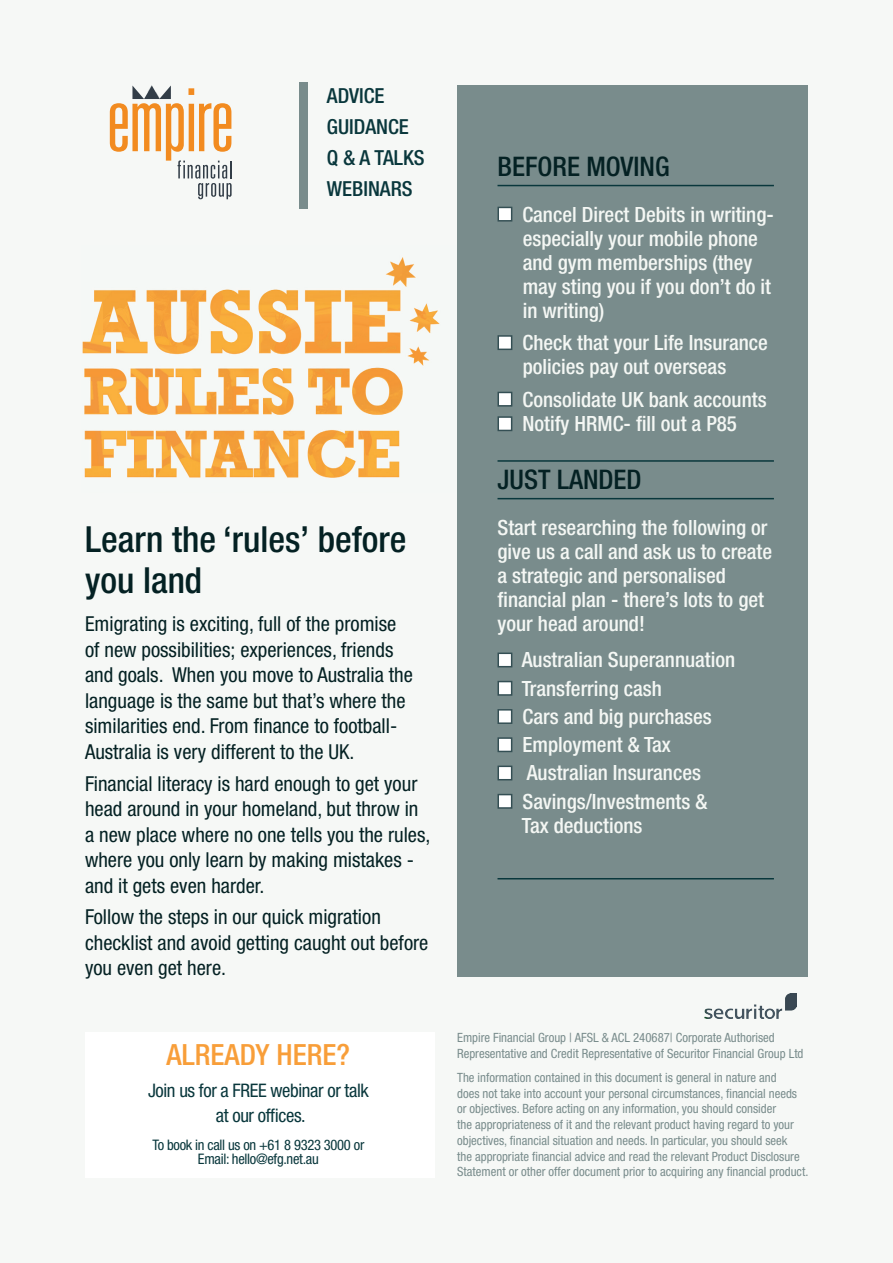
<style>
.page{position:relative;width:893px;height:1263px;background:#f4f7f4}
.page>*{position:absolute;margin:0;border:0;box-sizing:border-box;transform-origin:0 0}
.t1{font:500 condensed 36px/40.5px "Helvetica Neue LT Std";color:#042123}
.t2{font:500 condensed 29.25px "Helvetica Neue LT Std";color:#f89e39}
.subhead{font:500 condensed 27px "Helvetica Neue LT Std";color:#042123}
.t3{font:500 condensed 21px/24px "Helvetica Neue LT Std";color:#f4f7f4}
.t4{font:condensed 20.7px/25.5px "Helvetica Neue LT Std";color:#042123}
.t5{font:500 condensed 20.7px "Helvetica Neue LT Std";color:#09373c}
.t6{font:condensed 18.75px/25.3px "Helvetica Neue LT Std";letter-spacing:-.02em;color:#09373c;text-align:center}
.t7{font:condensed 14.55px/14.7px "Helvetica Neue LT Std";letter-spacing:-.02em;color:#09373c;text-align:center}
.t8{font:condensed 12.75px/15.8px "Helvetica Neue LT Std";color:#798c8c}
</style>
<div class="page">
<div style="left:86px;top:1032px;width:349px;height:145px;background:#fff"></div>
<svg style="left:110px;top:86px;width:122px;height:113px"></svg>
<div style="left:299px;top:82px;width:8px;height:127px;background:#798c8c"></div>
<img style="left:82px;top:257px;width:358px;height:221px">
<div style="left:457px;top:85px;width:351px;height:891px;background:#798c8c"></div>
<hr style="left:497px;top:185px;width:277px;height:1px;background:#09373c">
<hr style="left:497px;top:460px;width:277px;height:2px;background:#09373c">
<hr style="left:497px;top:498px;width:277px;height:1px;background:#09373c">
<hr style="left:497px;top:878px;width:277px;height:1px;background:#09373c">
<div style="left:497px;top:207px;width:15px;height:15px;background:#fff;border:2px solid #344f54"></div>
<div style="left:497px;top:335px;width:15px;height:15px;background:#fff;border:2px solid #344f54"></div>
<div style="left:497px;top:392px;width:15px;height:15px;background:#fff;border:2px solid #344f54"></div>
<div style="left:497px;top:416px;width:15px;height:15px;background:#fff;border:2px solid #344f54"></div>
<div style="left:497px;top:652px;width:15px;height:15px;background:#fff;border:2px solid #344f54"></div>
<div style="left:497px;top:681px;width:15px;height:15px;background:#fff;border:2px solid #344f54"></div>
<div style="left:497px;top:709px;width:15px;height:15px;background:#fff;border:2px solid #344f54"></div>
<div style="left:497px;top:737px;width:15px;height:15px;background:#fff;border:2px solid #344f54"></div>
<div style="left:497px;top:765px;width:15px;height:15px;background:#fff;border:2px solid #344f54"></div>
<div style="left:497px;top:794px;width:15px;height:15px;background:#fff;border:2px solid #344f54"></div>
<img style="left:704px;top:993px;width:92px;height:26px">
<p class="t5" style="left:327px;top:83px;width:59px">ADVICE</p>
<p class="t5" style="left:327px;top:114px;width:83px">GUIDANCE</p>
<p class="t5" style="left:327px;top:145px;width:99px">Q &amp; A TALKS</p>
<p class="t5" style="left:327px;top:176px;width:87px">WEBINARS</p>
<p class="t1" style="left:85px;top:519px;width:323px">Learn the ‘rules’ before you land</p>
<p class="t4" style="left:85px;top:611px;width:329px">Emigrating is exciting, full of the promise of new possibilities; experiences, friends and goals. When you move to Australia the language is the same but that’s where the similarities end. From finance to football-Australia is very different to the UK.</p>
<p class="t4" style="left:85px;top:770px;width:347px">Financial literacy is hard enough to get your head around in your homeland, but throw in a new place where no one tells you the rules, where you only learn by making mistakes - and it gets even harder.</p>
<p class="t4" style="left:85px;top:904px;width:345px">Follow the steps in our quick migration checklist and avoid getting caught out before you even get here.</p>
<p class="t2" style="left:167px;top:1037px;width:185px">ALREADY HERE?</p>
<p class="t6" style="left:148px;top:1077px;width:222px">Join us for a FREE webinar or talk at our offices.</p>
<p class="t7" style="left:152px;top:1137px;width:213px">To book in call us on +61 8 9323 3000 or<br>Email: hello@efg.net.au</p>
<p class="subhead" style="left:497px;top:151px;width:173px">BEFORE MOVING</p>
<p class="t3" style="left:522px;top:202px;width:253px">Cancel Direct Debits in writing&shy;especially your mobile phone and gym memberships (they may sting you if you don’t do it in writing)</p>
<p class="t3" style="left:522px;top:330px;width:247px">Check that your Life Insurance policies pay out overseas</p>
<p class="t3" style="left:522px;top:387px;width:246px">Consolidate UK bank accounts</p>
<p class="t3" style="left:522px;top:411px;width:216px">Notify HRMC- fill out a P85</p>
<p class="subhead" style="left:497px;top:464px;width:145px">JUST LANDED</p>
<p class="t3" style="left:497px;top:515px;width:276px">Start researching the following or give us a call and ask us to create a strategic and personalised financial plan - there’s lots to get your head around!</p>
<p class="t3" style="left:522px;top:648px;width:215px">Australian Superannuation</p>
<p class="t3" style="left:522px;top:676px;width:142px">Transferring cash</p>
<p class="t3" style="left:522px;top:704px;width:191px">Cars and big purchases</p>
<p class="t3" style="left:522px;top:732px;width:150px">Employment &amp; Tax</p>
<p class="t3" style="left:527px;top:761px;width:176px">Australian Insurances</p>
<p class="t3" style="left:522px;top:789px;width:187px">Savings/Investments &amp;<br>Tax deductions</p>
<p class="t8" style="left:457px;top:1029px;width:348px">Empire Financial Group | AFSL &amp; ACL 240687| Corporate Authorised<br>Representative and Credit Representative of Securitor Financial Group Ltd</p>
<p class="t8" style="left:457px;top:1069px;width:353px">The information contained in this document is general in nature and<br>does not take into account your personal circumstances, financial needs or objectives. Before acting on any information, you should consider<br>the appropriateness of it and the relevant product having regard to your objectives, financial situation and needs. In particular, you should seek<br>the appropriate financial advice and read the relevant Product Disclosure Statement or other offer document prior to acquiring any financial product.</p>
</div>
